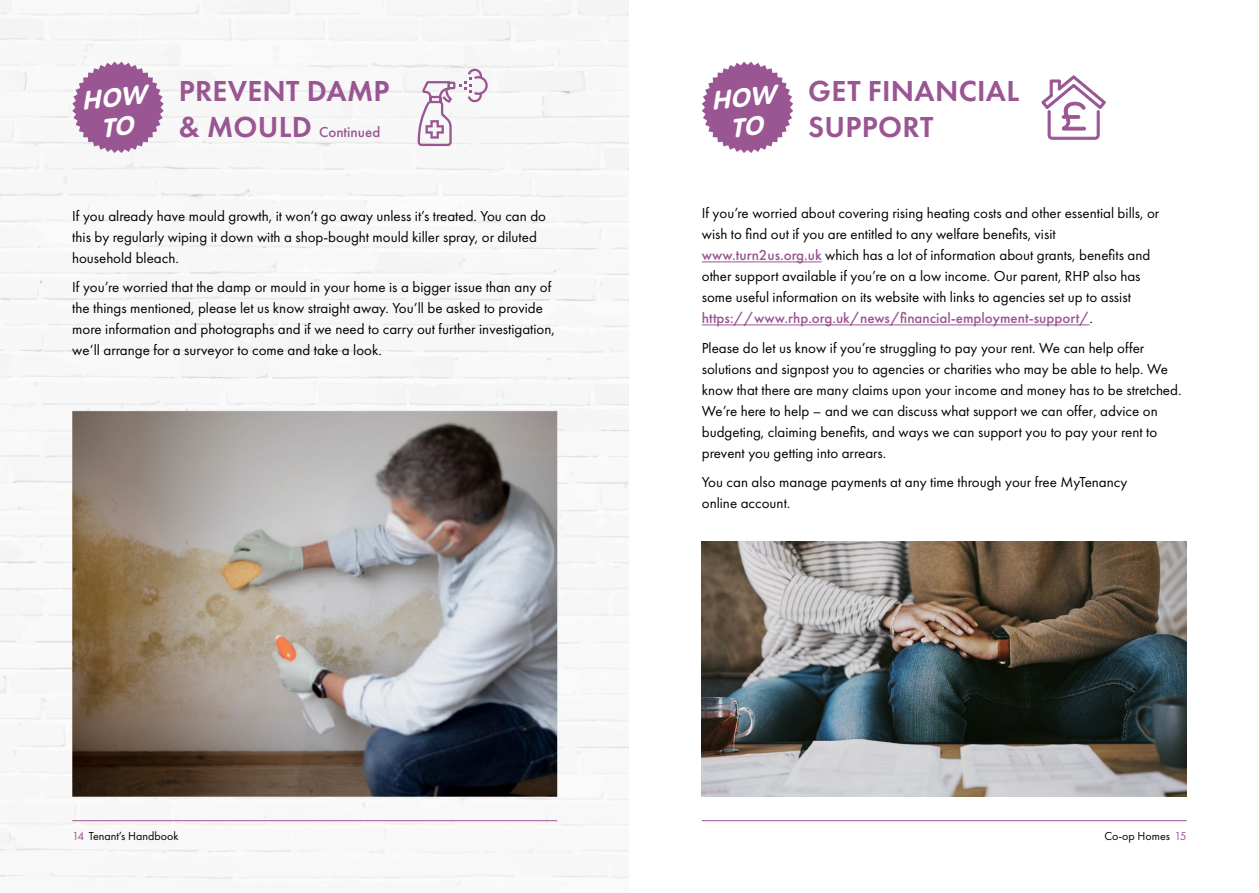
<style>
.page{position:relative;width:1259px;height:893px;background:#fff}
.page>*{position:absolute;margin:0;border:0;box-sizing:border-box;transform-origin:0 0}
.t1{font:600 30px/36px "Futura PT";letter-spacing:.01em;color:#9a5593}
.t2{font:italic 600 25.5px/29.5px "Urbane Rounded";color:#fff;text-align:center}
.t3{font:15px/21px "Futura PT";color:#000}
.t4{font:500 15px "Futura PT";color:#9a5593}
.t5{font:12px "Futura PT";color:#000}
.s1{font-weight:600;font-size:30px}
.s2{font-weight:500;color:#9a5593}
.s3{color:#9a5593}
</style>
<div class="page">
<img style="left:0;top:0;width:629px;height:886px">
<hr style="left:72px;top:820px;width:485px;height:1px;background:#9a5593">
<hr style="left:702px;top:820px;width:484px;height:1px;background:#9a5593">
<hr style="left:702px;top:261px;width:119px;height:1px;background:#9a5593">
<hr style="left:702px;top:324px;width:387px;height:1px;background:#9a5593">
<svg style="left:72px;top:62px;width:92px;height:91px"></svg>
<svg style="left:702px;top:62px;width:91px;height:91px"></svg>
<svg style="left:418px;top:69px;width:70px;height:77px"></svg>
<svg style="left:1041px;top:75px;width:65px;height:65px"></svg>
<img style="left:72px;top:411px;width:485px;height:386px">
<img style="left:702px;top:541px;width:484px;height:256px">
<h1 class="t1" style="left:179px;top:72px;width:212px">PREVENT DAMP</h1>
<p class="t4" style="left:179px;top:123px;width:203px"><span class="s1">&amp; MOULD</span> Continued</p>
<h2 class="t2" style="left:80px;top:86px;width:66px;rotate:-6deg">HOW<br>TO</h2>
<h2 class="t2" style="left:709px;top:86px;width:66px;rotate:-6deg">HOW<br>TO</h2>
<h1 class="t1" style="left:808px;top:72px;width:212px">GET FINANCIAL<br>SUPPORT</h1>
<p class="t3" style="left:72px;top:205px;width:475px">If you already have mould growth, it won’t go away unless it’s treated. You can do this by regularly wiping it down with a shop-bought mould killer spray, or diluted household bleach.</p>
<p class="t3" style="left:72px;top:276px;width:484px">If you’re worried that the damp or mould in your home is a bigger issue than any of the things mentioned, please let us know straight away. You’ll be asked to provide more information and photographs and if we need to carry out further investigation, we’ll arrange for a surveyor to come and take a look.</p>
<p class="t3" style="left:702px;top:203px;width:459px">If you’re worried about covering rising heating costs and other essential bills, or wish to find out if you are entitled to any welfare benefits, visit <span class="s2">www.turn2us.org.uk</span> which has a lot of information about grants, benefits and other support available if you’re on a low income. Our parent, RHP also has some useful information on its website with links to agencies set up to assist <span class="s2">https://www.rhp.org.uk/news/financial-employment-support/</span>.</p>
<p class="t3" style="left:702px;top:337px;width:481px">Please do let us know if you’re struggling to pay your rent. We can help offer solutions and signpost you to agencies or charities who may be able to help. We know that there are many claims upon your income and money has to be stretched.<br>We’re here to help – and we can discuss what support we can offer, advice on budgeting, claiming benefits, and ways we can support you to pay your rent to prevent you getting into arrears.</p>
<p class="t3" style="left:702px;top:472px;width:427px">You can also manage payments at any time through your free MyTenancy online account.</p>
<p class="t5" style="left:72px;top:829px;width:108px"><span class="s3">14</span> Tenant’s Handbook</p>
<p class="t5" style="left:1104px;top:829px;width:84px">Co-op Homes <span class="s3">15</span></p>
</div>
